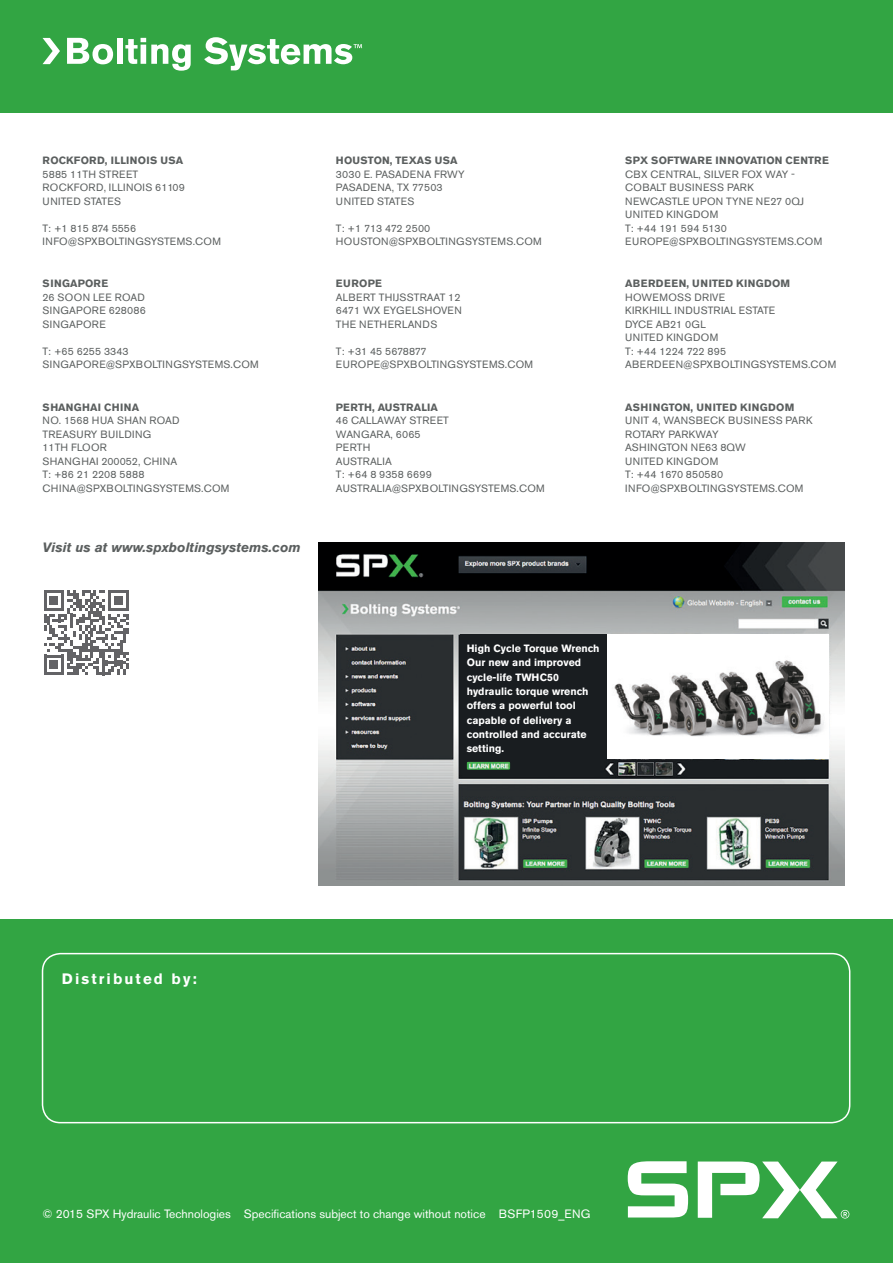
<style>
.page{position:relative;width:893px;height:1263px;background:#fff}
.page>*{position:absolute;margin:0;border:0;box-sizing:border-box;transform-origin:0 0}
.t1{font:700 15px "Akzidenz Grotesk Pro";letter-spacing:.14em;color:#fff}
.t2{font:italic 700 13.5px "Akzidenz Grotesk Pro";color:#5b5f5f}
.t3{font:12px "Akzidenz Grotesk Pro";color:#fff}
.t4{font:10.5px/13.5px "Akzidenz Grotesk Pro";letter-spacing:.02em;color:#5b5f5f}
.t5{font:700 10.5px/14.4px "Akzidenz Grotesk Pro";color:#fff}
.t6{font:700 10.5px "Akzidenz Grotesk Pro";letter-spacing:.01em;color:#5b5f5f}
.t7{font:700 10.5px "Akzidenz Grotesk Pro";letter-spacing:.03em;color:#5b5f5f}
.t8{font:700 10.5px "Akzidenz Grotesk Pro";letter-spacing:.05em;color:#5b5f5f}
</style>
<div class="page">
<div style="left:0;top:919px;width:893px;height:344px;background:#32a543"></div>
<div style="left:0;top:0;width:893px;height:113px;background:#32a543"></div>
<svg style="left:67px;top:38px;width:46px;height:26px"></svg>
<div style="left:117px;top:38px;width:5px;height:26px;background:#fff"></div>
<svg style="left:125px;top:38px;width:66px;height:33px"></svg>
<svg style="left:43px;top:38px;width:17px;height:26px"></svg>
<svg style="left:204px;top:37px;width:158px;height:33px"></svg>
<div style="left:42px;top:953px;width:808px;height:170px;border:2px solid #fff;border-radius:18px"></div>
<img style="left:319px;top:543px;width:526px;height:342px">
<svg style="left:44px;top:590px;width:85px;height:85px"></svg>
<svg style="left:628px;top:1161px;width:60px;height:56px"></svg>
<svg style="left:698px;top:1161px;width:151px;height:57px"></svg>
<img style="left:606px;top:634px;width:223px;height:125px">
<div style="left:460px;top:634px;width:146px;height:125px;background:#191d20"></div>
<img style="left:467px;top:762px;width:43px;height:8px">
<p class="t7" style="left:43px;top:154px;width:142px">ROCKFORD, ILLINOIS USA</p>
<p class="t4" style="left:43px;top:167px;width:144px">5885 11TH STREET<br>ROCKFORD, ILLINOIS 61109<br>UNITED STATES</p>
<p class="t4" style="left:43px;top:221px;width:180px">T: +1 815 874 5556<br>INFO@SPXBOLTINGSYSTEMS.COM</p>
<p class="t7" style="left:43px;top:277px;width:67px">SINGAPORE</p>
<p class="t4" style="left:43px;top:290px;width:105px;text-align:justify">26 SOON LEE ROAD SINGAPORE 628086<br>SINGAPORE</p>
<p class="t4" style="left:43px;top:344px;width:218px">T: +65 6255 3343<br>SINGAPORE@SPXBOLTINGSYSTEMS.COM</p>
<p class="t6" style="left:43px;top:400px;width:98px">SHANGHAI CHINA</p>
<p class="t4" style="left:43px;top:414px;width:188px">NO. 1568 HUA SHAN ROAD<br>TREASURY BUILDING<br>11TH FLOOR<br>SHANGHAI 200052, CHINA<br>T: +86 21 2208 5888<br>CHINA@SPXBOLTINGSYSTEMS.COM</p>
<p class="t2" style="left:43px;top:539px;width:260px">Visit us at www.spxboltingsystems.com</p>
<p class="t6" style="left:336px;top:154px;width:123px">HOUSTON, TEXAS USA</p>
<p class="t4" style="left:336px;top:167px;width:130px">3030 E. PASADENA FRWY<br>PASADENA, TX 77503<br>UNITED STATES</p>
<p class="t4" style="left:336px;top:221px;width:207px">T: +1 713 472 2500<br>HOUSTON@SPXBOLTINGSYSTEMS.COM</p>
<p class="t7" style="left:336px;top:277px;width:47px">EUROPE</p>
<p class="t4" style="left:336px;top:290px;width:128px">ALBERT THIJSSTRAAT 12<br>6471 WX EYGELSHOVEN<br>THE NETHERLANDS</p>
<p class="t4" style="left:336px;top:344px;width:199px">T: +31 45 5678877<br>EUROPE@SPXBOLTINGSYSTEMS.COM</p>
<p class="t6" style="left:336px;top:400px;width:103px">PERTH, AUSTRALIA</p>
<p class="t4" style="left:336px;top:414px;width:210px">46 CALLAWAY STREET<br>WANGARA, 6065<br>PERTH<br>AUSTRALIA<br>T: +64 8 9358 6699<br>AUSTRALIA@SPXBOLTINGSYSTEMS.COM</p>
<p class="t6" style="left:625px;top:154px;width:205px">SPX SOFTWARE INNOVATION CENTRE</p>
<p class="t4" style="left:625px;top:167px;width:199px">CBX CENTRAL, SILVER FOX WAY -<br>COBALT BUSINESS PARK<br>NEWCASTLE UPON TYNE NE27 0QJ<br>UNITED KINGDOM<br>T: +44 191 594 5130<br>EUROPE@SPXBOLTINGSYSTEMS.COM</p>
<p class="t8" style="left:625px;top:277px;width:167px">ABERDEEN, UNITED KINGDOM</p>
<p class="t4" style="left:625px;top:290px;width:213px">HOWEMOSS DRIVE<br>KIRKHILL INDUSTRIAL ESTATE<br>DYCE AB21 0GL<br>UNITED KINGDOM<br>T: +44 1224 722 895<br>ABERDEEN@SPXBOLTINGSYSTEMS.COM</p>
<p class="t7" style="left:625px;top:400px;width:171px">ASHINGTON, UNITED KINGDOM</p>
<p class="t4" style="left:625px;top:414px;width:189px">UNIT 4, WANSBECK BUSINESS PARK<br>ROTARY PARKWAY<br>ASHINGTON NE63 8QW<br>UNITED KINGDOM<br>T: +44 1670 850580<br>INFO@SPXBOLTINGSYSTEMS.COM</p>
<p class="t5" style="left:467px;top:641px;width:134px">High Cycle Torque Wrench<br>Our new and improved cycle-life TWHC50 hydraulic torque wrench offers a powerful tool capable of delivery a controlled and accurate setting.</p>
<h1 class="t1" style="left:62px;top:969px;width:137px">Distributed by:</h1>
<p class="t3" style="left:43px;top:1206px;width:550px">© 2015 SPX Hydraulic Technologies Specifications subject to change without notice BSFP1509_ENG</p>
</div>
